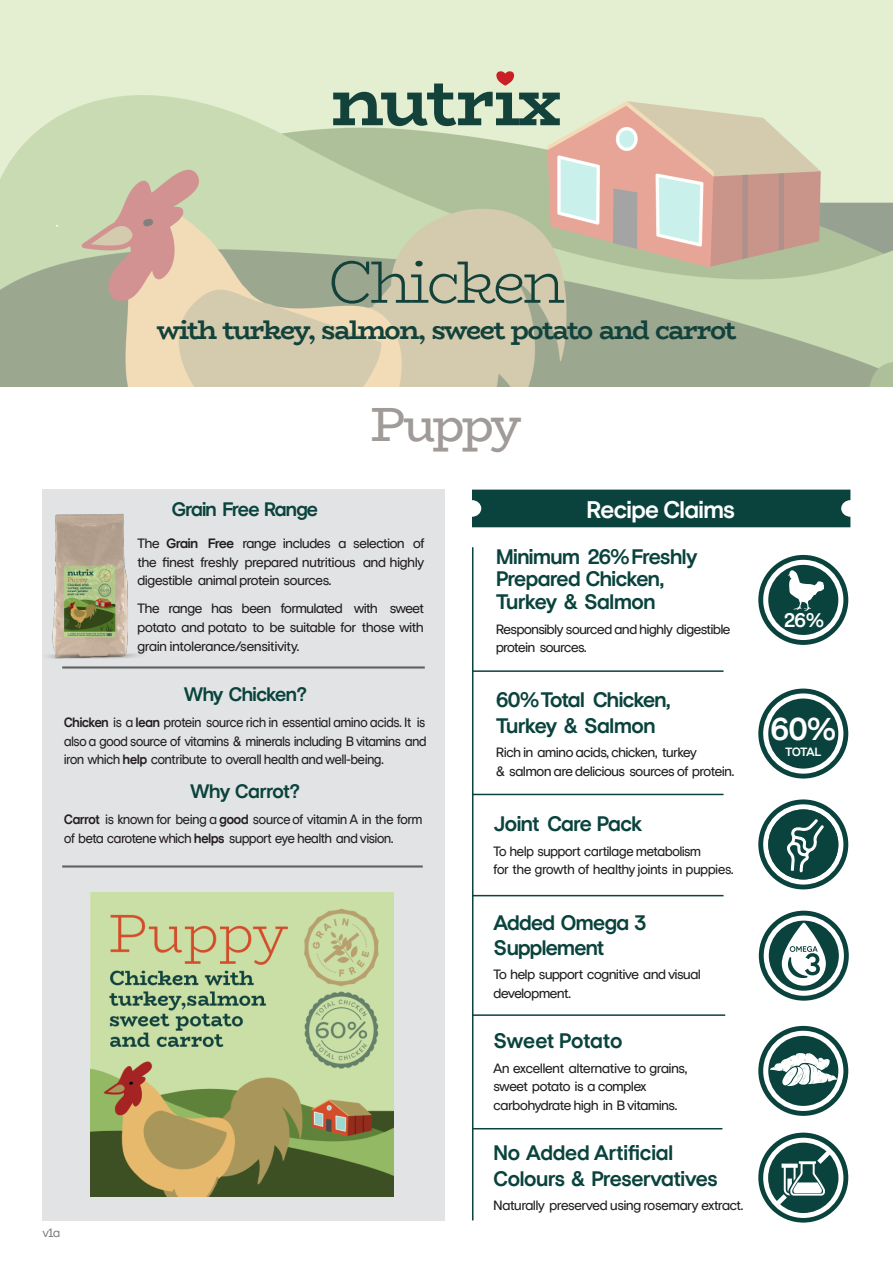
<style>
.page{position:relative;width:893px;height:1263px;background:#fff}
.page>*{position:absolute;margin:0;border:0;box-sizing:border-box;transform-origin:0 0}
.t1{font:300 60px "Bio Rhyme";letter-spacing:-.055em;color:#13423b}
.t2{font:48px "Bio Rhyme";letter-spacing:-.06em;color:#a09b99}
.t3{font:700 31.5px "Europa Nuova";color:#fff}
.t4{font:700 27px "Bio Rhyme";letter-spacing:-.06em;color:#13423b}
.t5{font:700 24px "Europa Nuova";letter-spacing:-.055em;color:#fff}
.t6{font:700 21px/25.2px "Europa Nuova";letter-spacing:-.055em;color:#0a433d}
.t7{font:700 19.65px "Europa Nuova";color:#fff}
.t8{font:700 19.5px "Europa Nuova";letter-spacing:-.07em;color:#0a433d}
.t9{font:700 19.5px "Europa Nuova";letter-spacing:-.05em;color:#0a433d}
.t10{font:13.5px/18.8px "Europa Nuova";letter-spacing:-.06em;color:#231f20}
.t11{font:13.5px/18.8px "Europa Nuova";letter-spacing:-.06em;color:#231f20;text-align:justify;scale:.94 1}
.t12{font:13.5px/18.8px "Europa Nuova";letter-spacing:-.06em;color:#231f20;scale:.95 1}
.t13{font:700 12px "Europa Nuova";letter-spacing:-.06em;color:#fff}
.t14{font:12px "Europa Nuova";color:#808285}
.s1{font-weight:700}
</style>
<div class="page">
<div style="left:43px;top:489px;width:402px;height:731px;background:#e2e3e4"></div>
<div style="left:472px;top:490px;width:378px;height:37px;background:#0a433d"></div>
<hr style="left:472px;top:547px;width:1px;height:673px;background:#0a433d">
<hr style="left:473px;top:670px;width:250px;height:2px;background:#0a433d">
<hr style="left:473px;top:794px;width:250px;height:1px;background:#0a433d">
<hr style="left:473px;top:895px;width:250px;height:1px;background:#0a433d">
<hr style="left:473px;top:1014px;width:252px;height:2px;background:#0a433d">
<svg style="left:758px;top:688px;width:90px;height:90px;background:#3e6b66"></svg>
<div style="left:766px;top:696px;width:75px;height:75px;background:#0a433d;border-radius:50%"></div>
<div style="left:763px;top:693px;width:80px;height:81px;border:5px solid #fff;border-radius:50%"></div>
<hr style="left:473px;top:1128px;width:249px;height:1px;background:#0a433d">
<svg style="left:758px;top:1132px;width:90px;height:90px"></svg>
<svg style="left:763px;top:1138px;width:80px;height:80px"></svg>
<svg style="left:759px;top:911px;width:90px;height:90px;background:#3a6863"></svg>
<svg style="left:766px;top:918px;width:75px;height:75px"></svg>
<div style="left:764px;top:915px;width:80px;height:81px;border:5px solid #fff;border-radius:50%"></div>
<svg style="left:782px;top:923px;width:44px;height:63px"></svg>
<svg style="left:758px;top:555px;width:90px;height:90px;background:#3b6863"></svg>
<div style="left:766px;top:562px;width:75px;height:75px;background:#0a433d;border-radius:50%"></div>
<div style="left:763px;top:560px;width:80px;height:80px;border:5px solid #fff;border-radius:50%"></div>
<svg style="left:788px;top:570px;width:36px;height:41px"></svg>
<svg style="left:758px;top:799px;width:90px;height:90px;fill:#0a433d"></svg>
<div style="left:763px;top:804px;width:80px;height:80px;border:5px solid #fff;border-radius:50%"></div>
<div style="left:768px;top:809px;width:70px;height:70px;background:#0a433d;border-radius:50%"></div>
<svg style="left:786px;top:819px;width:38px;height:71px"></svg>
<svg style="left:758px;top:1026px;width:90px;height:90px;background:#34635e"></svg>
<div style="left:763px;top:1031px;width:80px;height:80px;border:5px solid #fff;border-radius:50%"></div>
<svg style="left:770px;top:1053px;width:67px;height:33px"></svg>
<img style="left:0;top:0;width:893px;height:387px">
<svg style="left:333px;top:71px;width:227px;height:55px;background:#9db29d"></svg>
<img style="left:90px;top:892px;width:304px;height:304px">
<img style="left:42px;top:502px;width:106px;height:171px">
<h1 class="t1" style="left:328px;top:235px;width:239px">Chicken</h1>
<h3 class="t4" style="left:156px;top:308px;width:582px">with turkey, salmon, sweet potato and carrot</h3>
<h2 class="t2" style="left:370px;top:387px;width:153px">Puppy</h2>
<h3 class="t8" style="left:172px;top:500px;width:148px">Grain Free Range</h3>
<p class="t10" style="left:137px;top:534px;width:289px;text-align:justify">The <span class="s1">Grain Free</span> range includes a selection of the finest freshly prepared nutritious and highly digestible animal protein sources.</p>
<p class="t10" style="left:137px;top:600px;width:288px;text-align:justify">The range has been formulated with sweet potato and potato to be suitable for those with grain intolerance/sensitivity.</p>
<h3 class="t8" style="left:184px;top:685px;width:125px">Why Chicken?</h3>
<p class="t11" style="left:64px;top:713px;width:388px"><span class="s1">Chicken</span> is a <span class="s1">lean</span> protein source rich in essential amino acids. It is also a good source of vitamins &amp; minerals including B vitamins and iron which <span class="s1">help</span> contribute to overall health and well-being.</p>
<h3 class="t9" style="left:190px;top:782px;width:111px">Why Carrot?</h3>
<p class="t12" style="left:64px;top:811px;width:379px"><span class="s1">Carrot</span> is known for being a <span class="s1">good</span> sourceof vitamin A in the form of beta carotene which <span class="s1">helps</span> support eye health and vision.</p>
<p class="t14" style="left:43px;top:1228px;width:19px">v1a</p>
<h3 class="t5" style="left:586px;top:498px;width:151px">Recipe Claims</h3>
<h3 class="t6" style="left:496px;top:546px;width:204px;line-height:22.5px">Minimum 26%Freshly<br>Prepared Chicken,<br>Turkey &amp; Salmon</h3>
<p class="t10" style="left:496px;top:620px;width:236px">Responsibly sourced and highly digestible protein sources.</p>
<h3 class="t6" style="left:496px;top:688px;width:177px">60%Total Chicken,<br>Turkey &amp; Salmon</h3>
<p class="t10" style="left:496px;top:744px;width:240px">Rich in amino acids, chicken, turkey<br>&amp; salmon are delicious sources of protein.</p>
<h3 class="t6" style="left:493px;top:812px;width:151px">Joint Care Pack</h3>
<p class="t10" style="left:493px;top:842px;width:242px">To help support cartilage metabolism<br>for the growth of healthy joints in puppies.</p>
<h3 class="t6" style="left:493px;top:911px;width:155px">Added Omega 3<br>Supplement</h3>
<p class="t10" style="left:493px;top:966px;width:209px">To help support cognitive and visual development.</p>
<h3 class="t6" style="left:493px;top:1029px;width:131px">Sweet Potato</h3>
<p class="t10" style="left:493px;top:1059px;width:196px">An excellent alternative to grains, sweet potato is a complex carbohydrate high in B vitamins.</p>
<h3 class="t6" style="left:493px;top:1141px;width:226px">No Added Artificial<br>Colours &amp; Preservatives</h3>
<p class="t10" style="left:493px;top:1197px;width:252px">Naturally preserved using rosemary extract.</p>
<h3 class="t7" style="left:784px;top:611px;width:42px">26%</h3>
<h3 class="t3" style="left:770px;top:715px;width:68px">60%</h3>
<p class="t13" style="left:785px;top:746px;width:38px">TOTAL</p>
</div>
